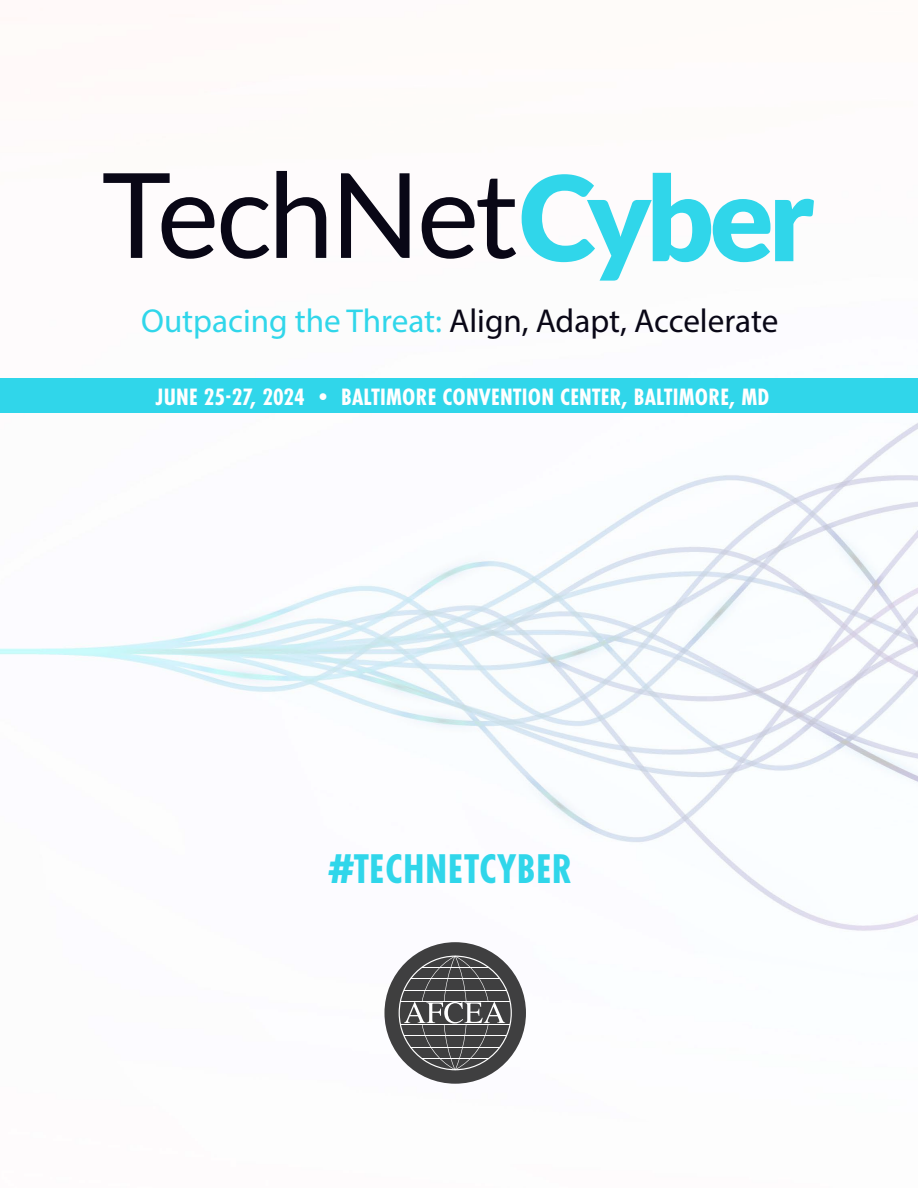
<style>
.page{position:relative;width:918px;height:1188px;background:#fff}
.page>*{position:absolute;margin:0;border:0;box-sizing:border-box;transform-origin:0 0}
.t1{font:700 43.05px "Futura PT Cond";letter-spacing:.01em;color:#30d6ea}
.t2{font:33.15px "Myriad Pro";color:#090716}
.t3{font:700 24.6px "Futura PT Cond";letter-spacing:.01em;color:#fff}
.s1{color:#30d6ea}
</style>
<div class="page">
<img style="left:0;top:170px;width:918px;height:914px">
<div style="left:0;top:379px;width:918px;height:34px;background:#30d6ea"></div>
<svg style="left:384px;top:942px;width:142px;height:142px;background:#464647"></svg>
<svg style="left:399px;top:956px;width:113px;height:114px;background:#616161"></svg>
<svg style="left:522px;top:173px;width:292px;height:108px"></svg>
<svg style="left:103px;top:173px;width:111px;height:86px"></svg>
<svg style="left:221px;top:197px;width:48px;height:62px"></svg>
<svg style="left:276px;top:171px;width:50px;height:87px"></svg>
<svg style="left:341px;top:173px;width:69px;height:85px"></svg>
<svg style="left:422px;top:179px;width:94px;height:80px"></svg>
<h2 class="t2" style="left:141px;top:300px;width:639px"><span class="s1">Outpacing the Threat:</span> Align, Adapt, Accelerate</h2>
<p class="t3" style="left:156px;top:382px;width:615px">JUNE 25-27, 2024 • BALTIMORE CONVENTION CENTER, BALTIMORE, MD</p>
<h1 class="t1" style="left:328px;top:844px;width:246px">#TECHNETCYBER</h1>
</div>
